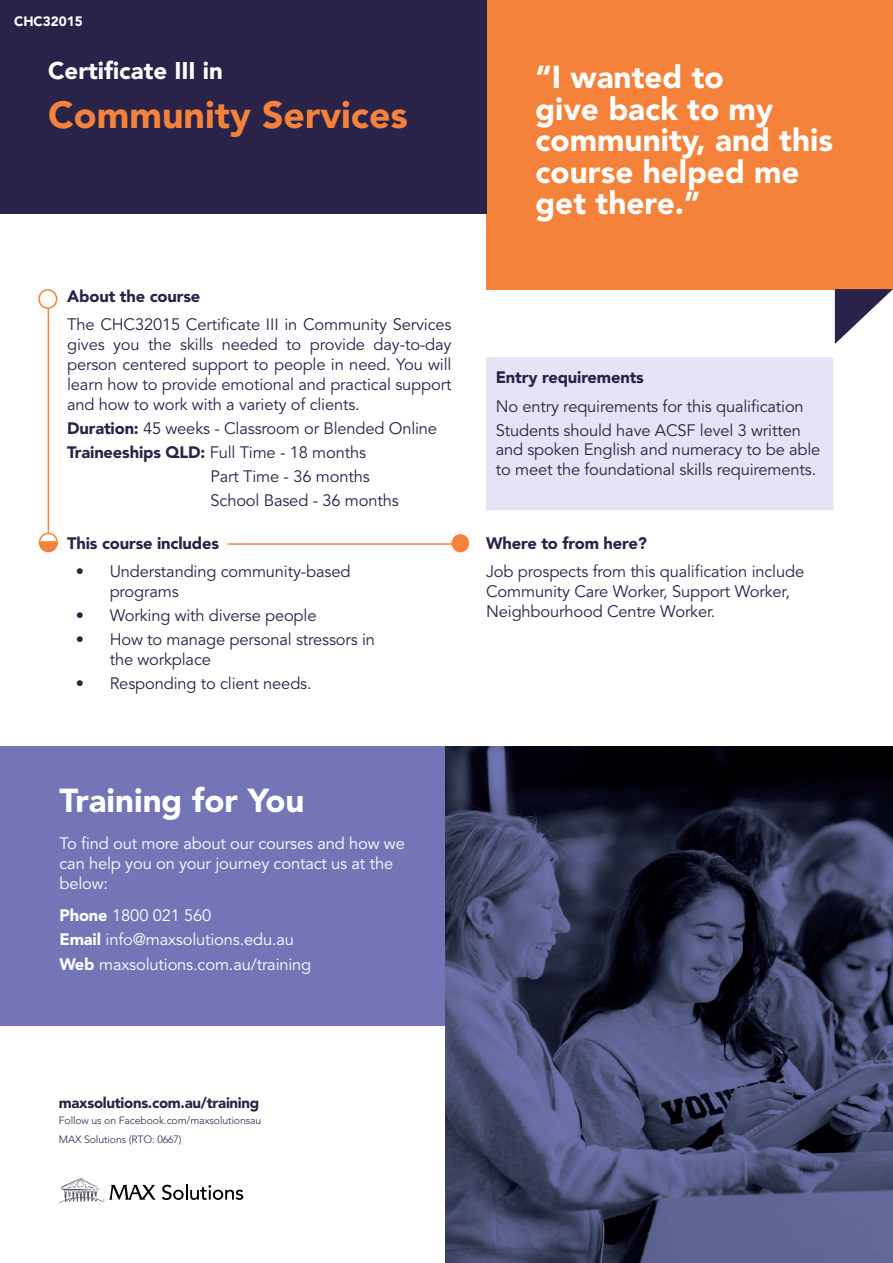
<style>
.page{position:relative;width:893px;height:1263px;background:#fff}
.page>*{position:absolute;margin:0;border:0;box-sizing:border-box;transform-origin:0 0}
.Qualification_title{font:900 37.5px "Avenir";color:#f4823b}
.Quote_text{font:900 33px "Avenir";color:#fff}
.Quote_text-2{font:900 31.5px/31.5px "Avenir";color:#fff}
.Qualification_title-2{font:900 24px "Avenir";color:#fff}
.Copy{font:16.5px/19.8px "Avenir";letter-spacing:-.01em;color:#29234a}
.Bullets{font:16.5px/19.8px "Avenir";letter-spacing:-.01em;color:#29234a}
.Copy_reversed_out{font:16.5px/19.8px "Avenir";letter-spacing:-.01em;color:#fff}
.Copy-2{font:16.5px "Avenir";letter-spacing:-.01em;color:#fff}
.Header_-_copy{font:900 16.5px "Avenir";letter-spacing:-.01em;color:#29234a}
.t1{font:900 15px "Avenir";letter-spacing:-.02em;color:#29234a}
.Qualification_title-3{font:900 13.5px "Avenir";color:#fff}
.t2{font:300 10.5px "Avenir";letter-spacing:-.01em;color:#29234a}
.s1{font-weight:900}
</style>
<div class="page">
<div style="left:486px;top:0;width:407px;height:289px;background:#f4823b"></div>
<img style="left:446px;top:746px;width:447px;height:517px">
<div style="left:0;top:0;width:486px;height:213px;background:#29234a"></div>
<svg style="left:835px;top:289px;width:58px;height:55px"></svg>
<div style="left:38px;top:289px;width:19px;height:20px;border:2px solid #f4823b;border-radius:50%"></div>
<hr style="left:48px;top:308px;width:1px;height:225px;background:#f4823b">
<div style="left:39px;top:533px;width:19px;height:19px;border:2px solid #f4823b;border-radius:50%"></div>
<svg style="left:39px;top:541px;width:18px;height:11px"></svg>
<hr style="left:227px;top:543px;width:233px;height:2px;background:#f4823b">
<div style="left:451px;top:534px;width:18px;height:18px;background:#f4823b;border-radius:50%"></div>
<div style="left:0;top:746px;width:446px;height:280px;background:#7375b7"></div>
<div style="left:486px;top:357px;width:347px;height:153px;background:#e6e3f7"></div>
<svg style="left:59px;top:1178px;width:97px;height:25px"></svg>
<svg style="left:162px;top:1184px;width:81px;height:16px"></svg>
<p class="Qualification_title-3" style="left:14px;top:13px;width:70px">CHC32015</p>
<p class="Qualification_title-2" style="left:48px;top:56px;width:176px">Certificate III in</p>
<p class="Qualification_title" style="left:48px;top:92px;width:361px">Community Services</p>
<p class="Header_-_copy" style="left:67px;top:286px;width:135px">About the course</p>
<p class="Copy" style="left:67px;top:315px;width:386px;text-align:justify">The CHC32015 Certificate III in Community Services gives you the skills needed to provide day-to-day person centered support to people in need. You will learn how to provide emotional and practical support and how to work with a variety of clients.</p>
<p class="Copy" style="left:67px;top:419px;width:371px"><span class="s1">Duration:</span> 45 weeks - Classroom or Blended Online</p>
<p class="Copy" style="left:67px;top:443px;width:300px"><span class="s1">Traineeships QLD:</span> Full Time - 18 months</p>
<p class="Copy" style="left:211px;top:467px;width:161px">Part Time - 36 months</p>
<p class="Copy" style="left:211px;top:491px;width:190px">School Based - 36 months</p>
<p class="Header_-_copy" style="left:67px;top:533px;width:153px">This course includes</p>
<p class="Copy" style="left:110px;top:562px;width:242px;text-indent:-34px">• Understanding community-based programs</p>
<p class="Copy" style="left:76px;top:606px;width:242px">• Working with diverse people</p>
<p class="Copy" style="left:110px;top:630px;width:267px;text-indent:-34px">• How to manage personal stressors in the workplace</p>
<p class="Copy" style="left:76px;top:674px;width:237px">• Responding to client needs.</p>
<p class="Quote_text-2" style="left:535px;top:61px;width:299px">“I wanted to<br>give back to my community, and this course helped me get there.”</p>
<p class="Header_-_copy" style="left:496px;top:367px;width:150px">Entry requirements</p>
<p class="Bullets" style="left:496px;top:396px;width:310px">No entry requirements for this qualification</p>
<p class="Bullets" style="left:496px;top:420px;width:326px">Students should have ACSF level 3 written and spoken English and numeracy to be able to meet the foundational skills requirements.</p>
<p class="Header_-_copy" style="left:486px;top:533px;width:162px">Where to from here?</p>
<p class="Copy" style="left:486px;top:562px;width:319px">Job prospects from this qualification include<br>Community Care Worker, Support Worker,<br>Neighbourhood Centre Worker.</p>
<p class="Quote_text" style="left:60px;top:781px;width:246px">Training for You</p>
<p class="Copy_reversed_out" style="left:60px;top:834px;width:347px">To find out more about our courses and how we can help you on your journey contact us at the below:</p>
<p class="Copy-2" style="left:60px;top:906px;width:153px"><span class="s1">Phone</span> 1800 021 560</p>
<p class="Copy-2" style="left:60px;top:930px;width:236px"><span class="s1">Email</span> info@maxsolutions.edu.au</p>
<p class="Copy-2" style="left:60px;top:954px;width:253px"><span class="s1">Web</span> maxsolutions.com.au/training</p>
<p class="t1" style="left:59px;top:1094px;width:202px">maxsolutions.com.au/training</p>
<p class="t2" style="left:59px;top:1115px;width:204px">Follow us on Facebook.com/maxsolutionsau</p>
<p class="t2" style="left:59px;top:1133px;width:124px">MAX Solutions (RTO: 0667)</p>
</div>
